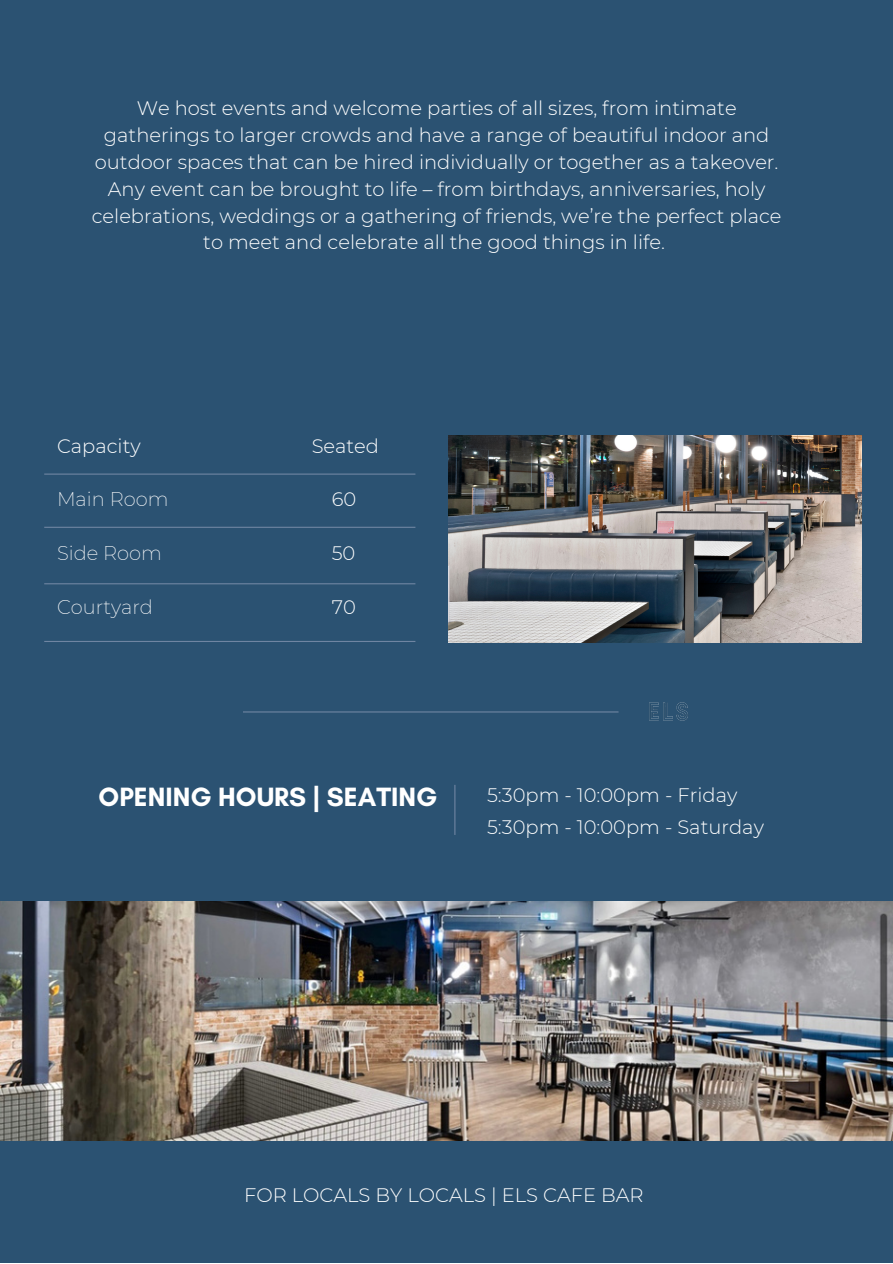
<style>
.page{position:relative;width:893px;height:1264px;background:#fff}
.page>*{position:absolute;margin:0;border:0;box-sizing:border-box;transform-origin:0 0}
.t1{font:700 27px "Glacial Indifference";color:#fff}
.t2{font:300 19.5px/27px "Montserrat";color:#fff;text-align:center}
.t3{font:200 19.5px "Montserrat";color:#fff}
</style>
<div class="page">
<div style="left:0;top:0;width:892px;height:1262px;background:#2b5272"></div>
<hr style="left:44px;top:473px;width:371px;height:1px;background:#6f85a2">
<hr style="left:44px;top:526px;width:371px;height:2px;background:#6f85a2">
<hr style="left:44px;top:583px;width:371px;height:1px;background:#6f85a2">
<hr style="left:44px;top:641px;width:371px;height:1px;background:#6f85a2">
<img style="left:449px;top:435px;width:412px;height:207px">
<hr style="left:243px;top:711px;width:375px;height:1px;background:#6f85a2">
<hr style="left:454px;top:784px;width:1px;height:51px;background:#6f85a2">
<img style="left:0;top:901px;width:892px;height:239px">
<img style="left:649px;top:702px;width:39px;height:19px">
<p class="t2" style="left:92px;top:94px;width:691px">We host events and welcome parties of all sizes, from intimate gatherings to larger crowds and have a range of beautiful indoor and outdoor spaces that can be hired individually or together as a takeover.<br>Any event can be brought to life – from birthdays, anniversaries, holy celebrations, weddings or a gathering of friends, we’re the perfect place to meet and celebrate all the good things in life.</p>
<p class="t2" style="left:57px;top:432px;width:85px">Capacity</p>
<p class="t3" style="left:57px;top:487px;width:113px">Main Room</p>
<p class="t3" style="left:57px;top:541px;width:106px">Side Room</p>
<p class="t3" style="left:57px;top:595px;width:98px">Courtyard</p>
<p class="t2" style="left:312px;top:432px;width:69px">Seated</p>
<p class="t2" style="left:332px;top:486px;width:26px">60</p>
<p class="t2" style="left:332px;top:540px;width:25px">50</p>
<p class="t2" style="left:332px;top:594px;width:26px">70</p>
<p class="t1" style="left:99px;top:780px;width:340px">OPENING HOURS | SEATING</p>
<p class="t2" style="left:487px;top:781px;width:252px">5:30pm - 10:00pm - Friday</p>
<p class="t2" style="left:487px;top:813px;width:278px">5:30pm - 10:00pm - Saturday</p>
<p class="t2" style="left:244px;top:1181px;width:401px">FOR LOCALS BY LOCALS | ELS CAFE BAR</p>
</div>
